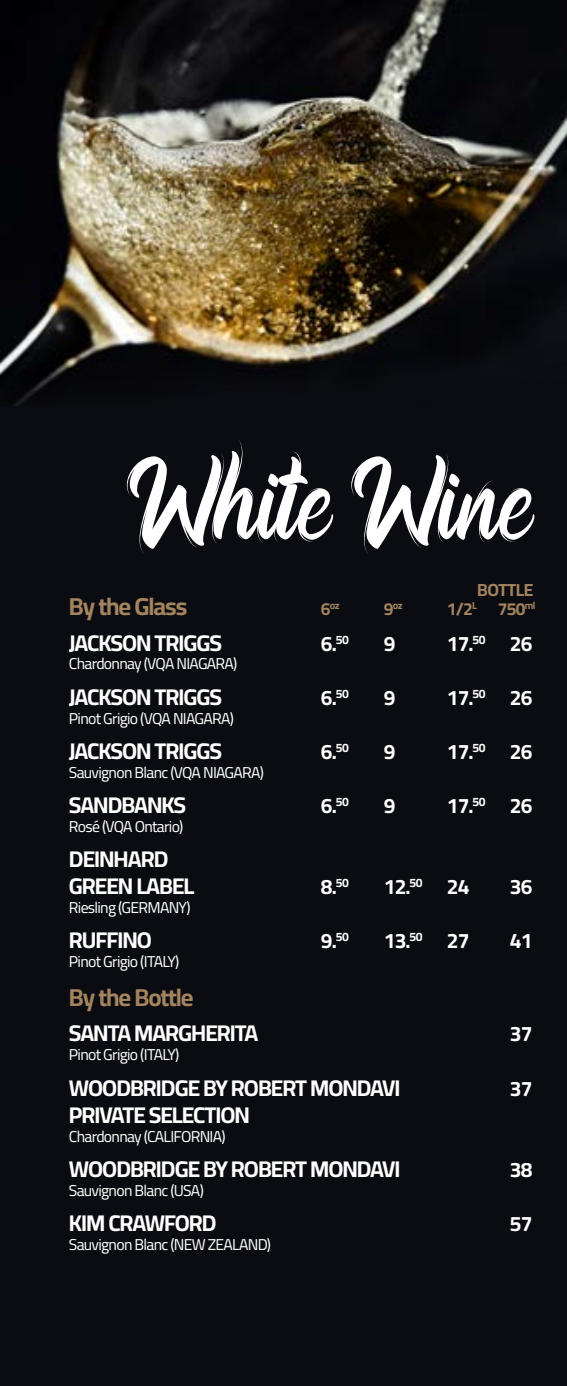
<style>
.page{position:relative;width:567px;height:1386px;background:#fff}
.page>*{position:absolute;margin:0;border:0;box-sizing:border-box;transform-origin:0 0}
.t1{font:131.78px "Bellsmore Brush";color:#fff}
.t2{font:700 24.5px "Cairo";letter-spacing:-.045em;color:#a3845e}
.t3{font:700 22.75px/27.3px "Cairo";letter-spacing:-.045em;color:#fff}
.t4{font:700 21px "Cairo";letter-spacing:-.045em;color:#fff}
.t5{font:700 17.5px "Cairo";letter-spacing:-.025em;color:#a3845e}
.t6{font:15.75px "Cairo";letter-spacing:-.045em;color:#fff}
.t7{font:700 10.15px "Cairo";color:#a3845e}
.s1{font-size:17.5px}
</style>
<div class="page">
<div style="left:0;top:331px;width:567px;height:1055px;background:#0b0c11"></div>
<img style="left:0;top:0;width:567px;height:406px">
<h1 class="t1" style="left:140px;top:418px;width:394px">White Wine</h1>
<p class="t5" style="left:477px;top:577px;width:58px">BOTTLE</p>
<h2 class="t2" style="left:69px;top:588px;width:120px">By the Glass</h2>
<p class="t7" style="left:321px;top:598px;width:20px"><span class="s1">6</span>oz</p>
<p class="t7" style="left:384px;top:598px;width:20px"><span class="s1">9</span>oz</p>
<p class="t5" style="left:447px;top:596px;width:90px">1/2<sup>L</sup> 750<sup>ml</sup></p>
<h3 class="t3" style="left:69px;top:629px;width:155px">JACKSON TRIGGS</h3>
<h3 class="t4" style="left:321px;top:628px;width:29px">6.<sup>50</sup></h3>
<h3 class="t4" style="left:384px;top:628px;width:13px">9</h3>
<h3 class="t4" style="left:447px;top:628px;width:87px">17.<sup>50</sup> 26</h3>
<p class="t6" style="left:69px;top:652px;width:170px">Chardonnay (VQA NIAGARA)</p>
<h3 class="t3" style="left:69px;top:684px;width:155px">JACKSON TRIGGS</h3>
<h3 class="t4" style="left:321px;top:682px;width:29px">6.<sup>50</sup></h3>
<h3 class="t4" style="left:384px;top:682px;width:13px">9</h3>
<h3 class="t4" style="left:447px;top:682px;width:87px">17.<sup>50</sup> 26</h3>
<p class="t6" style="left:69px;top:706px;width:167px">Pinot Grigio (VQA NIAGARA)</p>
<h3 class="t3" style="left:69px;top:738px;width:155px">JACKSON TRIGGS</h3>
<h3 class="t4" style="left:321px;top:736px;width:29px">6.<sup>50</sup></h3>
<h3 class="t4" style="left:384px;top:736px;width:13px">9</h3>
<h3 class="t4" style="left:447px;top:736px;width:87px">17.<sup>50</sup> 26</h3>
<p class="t6" style="left:69px;top:761px;width:197px">Sauvignon Blanc (VQA NIAGARA)</p>
<h3 class="t3" style="left:69px;top:792px;width:119px">SANDBANKS</h3>
<h3 class="t4" style="left:321px;top:790px;width:29px">6.<sup>50</sup></h3>
<h3 class="t4" style="left:384px;top:790px;width:13px">9</h3>
<h3 class="t4" style="left:447px;top:790px;width:87px">17.<sup>50</sup> 26</h3>
<p class="t6" style="left:69px;top:815px;width:116px">Rosé (VQA Ontario)</p>
<h3 class="t3" style="left:69px;top:846px;width:127px">DEINHARD<br>GREEN LABEL</h3>
<h3 class="t4" style="left:321px;top:871px;width:29px">8.<sup>50</sup></h3>
<h3 class="t4" style="left:384px;top:871px;width:87px">12.<sup>50</sup> 24</h3>
<h3 class="t4" style="left:510px;top:871px;width:24px">36</h3>
<p class="t6" style="left:69px;top:896px;width:123px">Riesling (GERMANY)</p>
<h3 class="t3" style="left:69px;top:927px;width:84px">RUFFINO</h3>
<h3 class="t4" style="left:321px;top:925px;width:29px">9.<sup>50</sup></h3>
<h3 class="t4" style="left:384px;top:925px;width:87px">13.<sup>50</sup> 27</h3>
<h3 class="t4" style="left:510px;top:925px;width:24px">41</h3>
<p class="t6" style="left:69px;top:950px;width:112px">Pinot Grigio (ITALY)</p>
<h2 class="t2" style="left:69px;top:979px;width:126px">By the Bottle</h2>
<h3 class="t3" style="left:69px;top:1020px;width:191px">SANTA MARGHERITA</h3>
<h3 class="t4" style="left:510px;top:1019px;width:24px">37</h3>
<p class="t6" style="left:69px;top:1043px;width:112px">Pinot Grigio (ITALY)</p>
<h3 class="t3" style="left:69px;top:1074px;width:333px">WOODBRIDGE BY ROBERT MONDAVI</h3>
<h3 class="t4" style="left:510px;top:1073px;width:24px">37</h3>
<h3 class="t3" style="left:69px;top:1102px;width:183px">PRIVATE SELECTION</h3>
<p class="t6" style="left:69px;top:1125px;width:158px">Chardonnay (CALIFORNIA)</p>
<h3 class="t3" style="left:69px;top:1156px;width:333px">WOODBRIDGE BY ROBERT MONDAVI</h3>
<h3 class="t4" style="left:510px;top:1154px;width:24px">38</h3>
<p class="t6" style="left:69px;top:1179px;width:136px">Sauvignon Blanc (USA)</p>
<h3 class="t3" style="left:69px;top:1210px;width:149px">KIM CRAWFORD</h3>
<h3 class="t4" style="left:510px;top:1208px;width:24px">57</h3>
<p class="t6" style="left:69px;top:1233px;width:204px">Sauvignon Blanc (NEW ZEALAND)</p>
</div>
